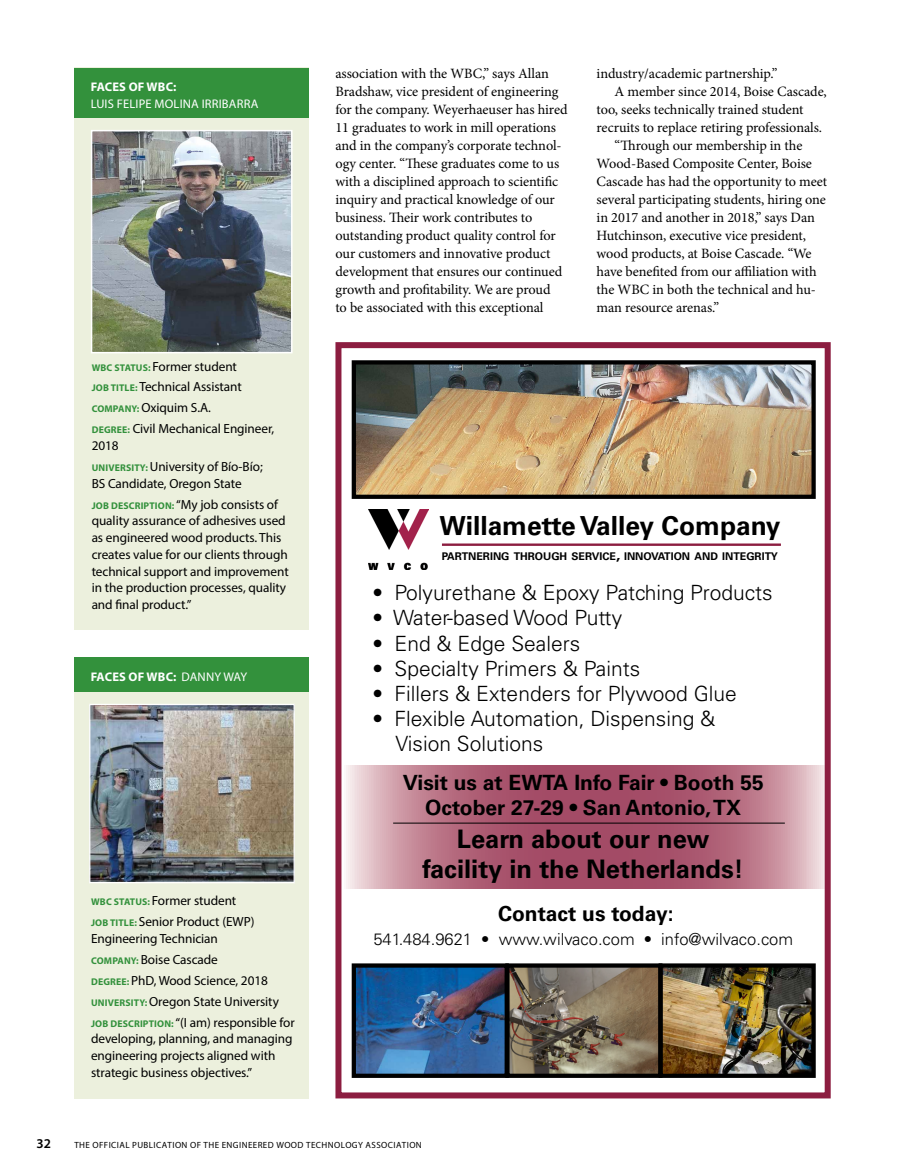
<style>
.page{position:relative;width:905px;height:1175px;background:#fff}
.page>*{position:absolute;margin:0;border:0;box-sizing:border-box;transform-origin:0 0}
.t1{font:700 26.25px "Univers";color:#000}
.t2{font:700 25.5px/30.6px "Univers";color:#000;text-align:center}
.t3{font:300 21px/25.2px "Univers";color:#000}
.t4{font:700 21px/25.2px "Univers";color:#000;text-align:center}
.t5{font:300 16.5px "Univers";color:#000}
.t6{font:14.25px/18px "Minion Pro";letter-spacing:-.005em;color:#000}
.t7{font:600 13.5px "Myriad Pro";color:#000}
.t8{font:13.2px/16.8px "Myriad Pro";letter-spacing:-.005em;color:#000}
.t9{font:700 12.45px "Myriad Pro";letter-spacing:.015em;color:#fff}
.t10{font:12.45px "Myriad Pro";letter-spacing:.015em;color:#fff}
.t11{font:700 10.65px "Univers";color:#000}
.t12{font:9px "Myriad Pro";letter-spacing:.045em;color:#000}
.s1{font-weight:700;font-size:9.75px;color:#33913c}
.s2{font-weight:400}
.s3{font-size:15.15px}
</style>
<div class="page">
<svg style="left:346px;top:765px;width:477px;height:123px;background:#b77285"></svg>
<div style="left:335px;top:342px;width:495px;height:756px;border:6px solid #8c1d40"></div>
<hr style="left:442px;top:543px;width:339px;height:3px;background:#8c1d40">
<img style="left:510px;top:968px;width:300px;height:104px">
<div style="left:505px;top:963px;width:157px;height:114px;border:4px solid #000"></div>
<img style="left:357px;top:968px;width:147px;height:104px">
<div style="left:352px;top:963px;width:157px;height:114px;border:4px solid #000"></div>
<div style="left:658px;top:963px;width:157px;height:114px;border:4px solid #000"></div>
<img style="left:357px;top:365px;width:453px;height:129px">
<div style="left:352px;top:360px;width:463px;height:139px;border:4px solid #000"></div>
<hr style="left:393px;top:823px;width:391px;height:1px;background:#000">
<img style="left:368px;top:509px;width:60px;height:61px">
<div style="left:74px;top:657px;width:234px;height:441px;background:#ecf0dd"></div>
<img style="left:91px;top:706px;width:202px;height:175px">
<div style="left:89px;top:704px;width:206px;height:179px;border:1px solid #fff"></div>
<div style="left:75px;top:68px;width:234px;height:562px;background:#ecf0dd"></div>
<img style="left:94px;top:133px;width:195px;height:217px">
<div style="left:91px;top:130px;width:201px;height:223px;border:2px solid #fff"></div>
<div style="left:74px;top:68px;width:234px;height:49px;background:#33913c"></div>
<div style="left:74px;top:657px;width:234px;height:35px;background:#33913c"></div>
<p class="t9" style="left:91px;top:79px;width:87px">FACES OF WBC:</p>
<p class="t10" style="left:91px;top:96px;width:169px">LUIS FELIPE MOLINA IRRIBARRA</p>
<p class="t8" style="left:92px;top:355px;width:184px;line-height:21px"><span class="s1">WBC STATUS:</span> Former student<br><span class="s1">JOB TITLE:</span> Technical Assistant<br><span class="s1">COMPANY:</span> Oxiquim S.A.<br><span class="s1">DEGREE:</span> Civil Mechanical Engineer,</p>
<p class="t8" style="left:92px;top:435px;width:172px;line-height:21px">2018<br><span class="s1">UNIVERSITY:</span> University of Bío-Bío;</p>
<p class="t8" style="left:92px;top:473px;width:188px;line-height:20.9px">BS Candidate, Oregon State<br><span class="s1">JOB DESCRIPTION:</span> “My job consists of</p>
<p class="t8" style="left:92px;top:512px;width:198px">quality assurance of adhesives used as engineered wood products. This creates value for our clients through technical support and improvement in the production processes, quality and final product.”</p>
<p class="t9" style="left:91px;top:668px;width:158px">FACES OF WBC: <span class="s2">DANNY WAY</span></p>
<p class="t8" style="left:91px;top:890px;width:165px;line-height:20.9px"><span class="s1">WBC STATUS:</span> Former student<br><span class="s1">JOB TITLE:</span> Senior Product (EWP)</p>
<p class="t8" style="left:91px;top:927px;width:205px;line-height:20.9px">Engineering Technician<br><span class="s1">COMPANY:</span> Boise Cascade<br><span class="s1">DEGREE:</span> PhD, Wood Science, 2018<br><span class="s1">UNIVERSITY:</span> Oregon State University<br><span class="s1">JOB DESCRIPTION:</span> “(I am) responsible for</p>
<p class="t8" style="left:91px;top:1030px;width:203px">developing, planning, and managing engineering projects aligned with strategic business objectives.”</p>
<p class="t6" style="left:335px;top:64px;width:234px">association with the WBC,” says Allan Bradshaw, vice president of engineering for the company. Weyerhaeuser has hired 11 graduates to work in mill operations and in the company’s corporate technol&shy;ogy center. “These graduates come to us with a disciplined approach to scientific inquiry and practical knowledge of our business. Their work contributes to outstanding product quality control for our customers and innovative product development that ensures our continued growth and profitability. We are proud<br>to be associated with this exceptional</p>
<p class="t6" style="left:596px;top:64px;width:182px">industry/academic partnership.”</p>
<p class="t6" style="left:614px;top:82px;width:214px">A member since 2014, Boise Cascade,</p>
<p class="t6" style="left:596px;top:100px;width:208px">too, seeks technically trained student</p>
<p class="t6" style="left:596px;top:118px;width:227px">recruits to replace retiring professionals.</p>
<p class="t6" style="left:614px;top:136px;width:189px">“Through our membership in the</p>
<p class="t6" style="left:596px;top:154px;width:217px">Wood-Based Composite Center, Boise</p>
<p class="t6" style="left:596px;top:172px;width:232px">Cascade has had the opportunity to meet</p>
<p class="t6" style="left:596px;top:190px;width:231px">several participating students, hiring one</p>
<p class="t6" style="left:596px;top:208px;width:220px">in 2017 and another in 2018,” says Dan</p>
<p class="t6" style="left:596px;top:226px;width:211px">Hutchinson, executive vice president,</p>
<p class="t6" style="left:596px;top:244px;width:216px">wood products, at Boise Cascade. “We</p>
<p class="t6" style="left:596px;top:262px;width:222px">have benefited from our affiliation with</p>
<p class="t6" style="left:596px;top:280px;width:221px">the WBC in both the technical and hu-</p>
<p class="t6" style="left:596px;top:298px;width:124px">man resource arenas.”</p>
<h1 class="t1" style="left:439px;top:510px;width:342px">Willamette Valley Company</h1>
<p class="t11" style="left:442px;top:549px;width:338px">PARTNERING THROUGH SERVICE<span class="s3">,</span> INNOVATION AND INTEGRITY</p>
<h3 class="t3" style="left:372px;top:580px;width:402px">• Polyurethane &amp; Epoxy Patching Products</h3>
<h3 class="t3" style="left:372px;top:605px;width:251px">• Water-based Wood Putty</h3>
<h3 class="t3" style="left:372px;top:630px;width:209px">• End &amp; Edge Sealers</h3>
<h3 class="t3" style="left:372px;top:656px;width:269px">• Specialty Primers &amp; Paints</h3>
<h3 class="t3" style="left:372px;top:681px;width:366px">• Fillers &amp; Extenders for Plywood Glue</h3>
<h3 class="t3" style="left:395px;top:706px;width:321px;text-indent:-23px">• Flexible Automation, Dispensing &amp;<br>Vision Solutions</h3>
<h3 class="t4" style="left:403px;top:770px;width:362px">Visit us at EWTA Info Fair • Booth 55<br>October 27-29 • San Antonio, TX</h3>
<h2 class="t2" style="left:422px;top:823px;width:323px">Learn about our new facility in the Netherlands!</h2>
<h3 class="t4" style="left:498px;top:901px;width:177px">Contact us today:</h3>
<p class="t5" style="left:373px;top:929px;width:421px">541.484.9621 • www.wilvaco.com • info@wilvaco.com</p>
<p class="t7" style="left:37px;top:1134px;width:16px">32</p>
<p class="t12" style="left:74px;top:1139px;width:349px">THE OFFICIAL PUBLICATION OF THE ENGINEERED WOOD TECHNOLOGY ASSOCIATION</p>
</div>
